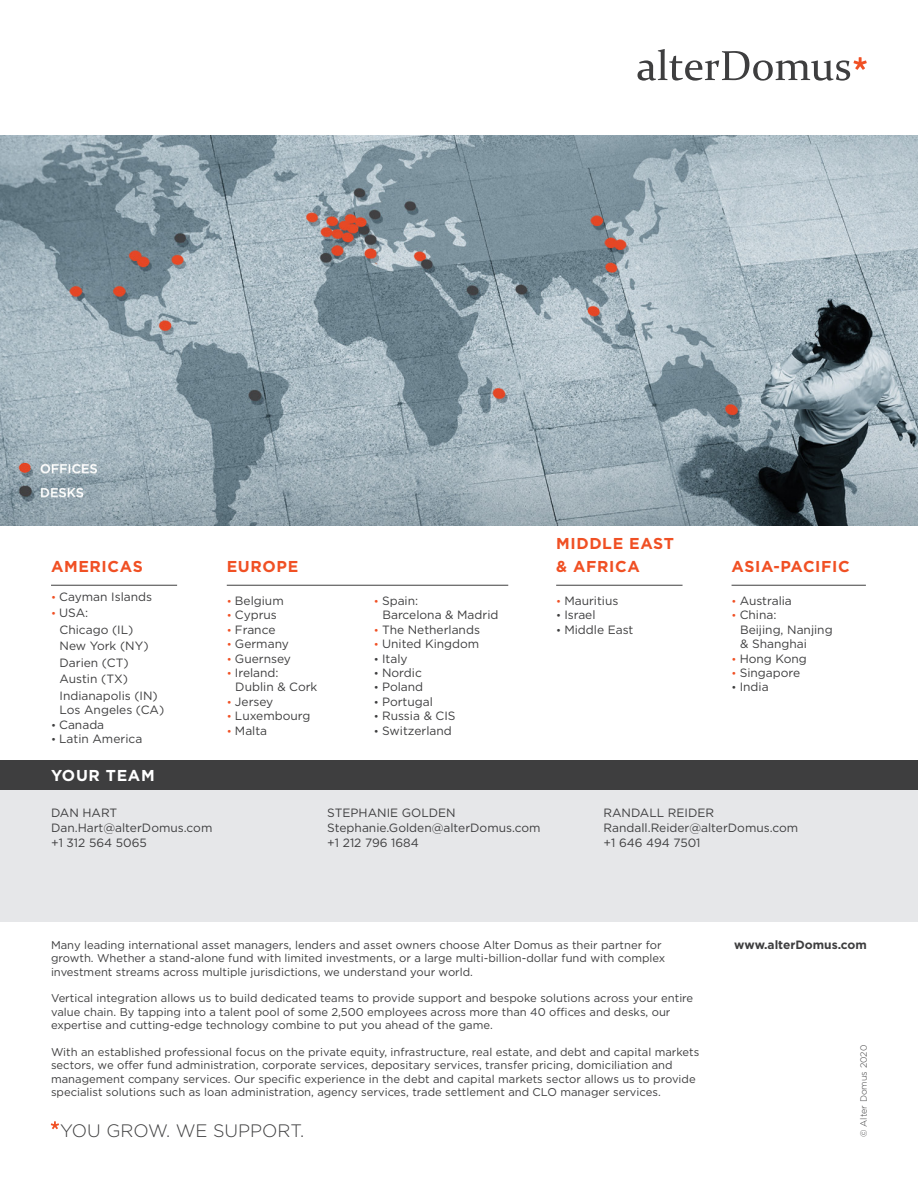
<style>
.page{position:relative;width:918px;height:1188px;background:#fff}
.page>*{position:absolute;margin:0;border:0;box-sizing:border-box;transform-origin:0 0}
.FS_Strapline{font:300 18px "Gotham";color:#3e3e3f}
.FS_BP_Body_Text_Bull{font:700 15.75px "Gotham";letter-spacing:.04em;color:#f05024}
.t1{font:700 15.75px "Gotham";letter-spacing:.04em;color:#fff}
.FS_BP_Body_Text_Bull-2{font:12px/15px "Gotham";color:#3e3e3f}
.t2{font:700 12px "Gotham";color:#3e3e3f}
.t3{font:11.25px/13.5px "Gotham";color:#3e3e3f}
.t4{font:300 9px "Gotham";color:#3e3e3f}
.s1{font-size:10.5px;color:#f05024}
.s2{font-size:10.5px}
</style>
<div class="page">
<div style="left:0;top:790px;width:918px;height:132px;background:#e6e7e9"></div>
<div style="left:0;top:760px;width:918px;height:29px;background:#3e3e3f"></div>
<svg style="left:51px;top:1121px;width:8px;height:8px"></svg>
<img style="left:0;top:135px;width:918px;height:390px">
<hr style="left:51px;top:585px;width:126px;height:1px;background:#3e3e3f">
<hr style="left:227px;top:585px;width:281px;height:1px;background:#3e3e3f">
<hr style="left:732px;top:585px;width:134px;height:1px;background:#3e3e3f">
<hr style="left:556px;top:585px;width:127px;height:1px;background:#3e3e3f">
<svg style="left:637px;top:49px;width:230px;height:32px"></svg>
<p class="FS_BP_Body_Text_Bull" style="left:51px;top:558px;width:93px">AMERICAS</p>
<p class="FS_BP_Body_Text_Bull-2" style="left:51px;top:589px;width:103px"><span class="s1">•</span> Cayman Islands</p>
<p class="FS_BP_Body_Text_Bull-2" style="left:51px;top:605px;width:39px"><span class="s1">•</span> USA:</p>
<p class="FS_BP_Body_Text_Bull-2" style="left:60px;top:622px;width:75px">Chicago (IL)</p>
<p class="FS_BP_Body_Text_Bull-2" style="left:60px;top:638px;width:91px">New York (NY)</p>
<p class="FS_BP_Body_Text_Bull-2" style="left:60px;top:655px;width:71px">Darien (CT)</p>
<p class="FS_BP_Body_Text_Bull-2" style="left:60px;top:671px;width:70px">Austin (TX)</p>
<p class="FS_BP_Body_Text_Bull-2" style="left:60px;top:688px;width:100px">Indianapolis (IN)</p>
<p class="FS_BP_Body_Text_Bull-2" style="left:60px;top:702px;width:106px">Los Angeles (CA)</p>
<p class="FS_BP_Body_Text_Bull-2" style="left:51px;top:717px;width:55px"><span class="s2">•</span> Canada</p>
<p class="FS_BP_Body_Text_Bull-2" style="left:51px;top:731px;width:93px"><span class="s2">•</span> Latin America</p>
<p class="t1" style="left:51px;top:766px;width:105px">YOUR TEAM</p>
<p class="FS_BP_Body_Text_Bull" style="left:227px;top:558px;width:73px">EUROPE</p>
<p class="FS_BP_Body_Text_Bull-2" style="left:227px;top:593px;width:59px"><span class="s1">•</span> Belgium</p>
<p class="FS_BP_Body_Text_Bull-2" style="left:227px;top:608px;width:52px"><span class="s1">•</span> Cyprus</p>
<p class="FS_BP_Body_Text_Bull-2" style="left:227px;top:622px;width:50px"><span class="s1">•</span> France</p>
<p class="FS_BP_Body_Text_Bull-2" style="left:227px;top:636px;width:64px"><span class="s1">•</span> Germany</p>
<p class="FS_BP_Body_Text_Bull-2" style="left:227px;top:651px;width:66px"><span class="s1">•</span> Guernsey</p>
<p class="FS_BP_Body_Text_Bull-2" style="left:235px;top:665px;width:84px;line-height:14.4px;text-indent:-9px"><span class="s1">•</span> Ireland:<br>Dublin &amp; Cork</p>
<p class="FS_BP_Body_Text_Bull-2" style="left:227px;top:694px;width:48px"><span class="s1">•</span> Jersey</p>
<p class="FS_BP_Body_Text_Bull-2" style="left:227px;top:708px;width:85px"><span class="s1">•</span> Luxembourg</p>
<p class="FS_BP_Body_Text_Bull-2" style="left:227px;top:723px;width:42px"><span class="s1">•</span> Malta</p>
<p class="FS_BP_Body_Text_Bull-2" style="left:382px;top:593px;width:118px;line-height:14.4px;text-indent:-9px"><span class="s1">•</span> Spain:<br>Barcelona &amp; Madrid</p>
<p class="FS_BP_Body_Text_Bull-2" style="left:374px;top:622px;width:108px"><span class="s1">•</span> The Netherlands</p>
<p class="FS_BP_Body_Text_Bull-2" style="left:374px;top:636px;width:107px"><span class="s1">•</span> United Kingdom</p>
<p class="FS_BP_Body_Text_Bull-2" style="left:374px;top:651px;width:35px"><span class="s2">•</span> Italy</p>
<p class="FS_BP_Body_Text_Bull-2" style="left:374px;top:665px;width:49px"><span class="s2">•</span> Nordic</p>
<p class="FS_BP_Body_Text_Bull-2" style="left:374px;top:680px;width:51px"><span class="s2">•</span> Poland</p>
<p class="FS_BP_Body_Text_Bull-2" style="left:374px;top:694px;width:61px"><span class="s2">•</span> Portugal</p>
<p class="FS_BP_Body_Text_Bull-2" style="left:374px;top:708px;width:83px"><span class="s2">•</span> Russia &amp; CIS</p>
<p class="FS_BP_Body_Text_Bull-2" style="left:374px;top:723px;width:79px"><span class="s2">•</span> Switzerland</p>
<p class="FS_BP_Body_Text_Bull" style="left:556px;top:534px;width:119px">MIDDLE EAST</p>
<p class="FS_BP_Body_Text_Bull" style="left:556px;top:558px;width:85px">&amp; AFRICA</p>
<p class="FS_BP_Body_Text_Bull-2" style="left:556px;top:593px;width:64px"><span class="s1">•</span> Mauritius</p>
<p class="FS_BP_Body_Text_Bull-2" style="left:556px;top:607px;width:41px"><span class="s2">•</span> Israel</p>
<p class="FS_BP_Body_Text_Bull-2" style="left:556px;top:622px;width:79px"><span class="s2">•</span> Middle East</p>
<p class="FS_BP_Body_Text_Bull" style="left:732px;top:558px;width:120px">ASIA-PACIFIC</p>
<p class="FS_BP_Body_Text_Bull-2" style="left:732px;top:593px;width:62px"><span class="s1">•</span> Australia</p>
<p class="FS_BP_Body_Text_Bull-2" style="left:740px;top:608px;width:94px;line-height:14.4px;text-indent:-9px"><span class="s1">•</span> China:<br>Beijing, Nanjing &amp; Shanghai</p>
<p class="FS_BP_Body_Text_Bull-2" style="left:732px;top:651px;width:77px"><span class="s1">•</span> Hong Kong</p>
<p class="FS_BP_Body_Text_Bull-2" style="left:732px;top:665px;width:70px"><span class="s1">•</span> Singapore</p>
<p class="FS_BP_Body_Text_Bull-2" style="left:732px;top:680px;width:39px"><span class="s2">•</span> India</p>
<p class="FS_BP_Body_Text_Bull-2" style="left:51px;top:805px;width:163px">DAN HART<br>Dan.Hart@alterDomus.com +1 312 564 5065</p>
<p class="FS_BP_Body_Text_Bull-2" style="left:327px;top:805px;width:215px">STEPHANIE GOLDEN<br>Stephanie.Golden@alterDomus.com +1 212 796 1684</p>
<p class="FS_BP_Body_Text_Bull-2" style="left:603px;top:805px;width:196px">RANDALL REIDER<br>Randall.Reider@alterDomus.com +1 646 494 7501</p>
<p class="t3" style="left:51px;top:938px;width:612px">Many leading international asset managers, lenders and asset owners choose Alter Domus as their partner for</p>
<p class="t2" style="left:734px;top:938px;width:134px">www.alterDomus.com</p>
<p class="t3" style="left:51px;top:952px;width:616px">growth. Whether a stand-alone fund with limited investments, or a large multi-billion-dollar fund with complex investment streams across multiple jurisdictions, we understand your world.</p>
<p class="t3" style="left:51px;top:991px;width:644px">Vertical integration allows us to build dedicated teams to provide support and bespoke solutions across your entire value chain. By tapping into a talent pool of some 2,500 employees across more than 40 offices and desks, our expertise and cutting-edge technology combine to put you ahead of the game.</p>
<p class="t3" style="left:51px;top:1045px;width:650px">With an established professional focus on the private equity, infrastructure, real estate, and debt and capital markets sectors, we offer fund administration, corporate services, depositary services, transfer pricing, domiciliation and management company services. Our specific experience in the debt and capital markets sector allows us to provide specialist solutions such as loan administration, agency services, trade settlement and CLO manager services.</p>
<p class="t4" style="left:859px;top:1137px;width:93px;rotate:-90deg">© Alter Domus 2020</p>
<p class="FS_Strapline" style="left:60px;top:1120px;width:246px">YOU GROW. WE SUPPORT.</p>
</div>
